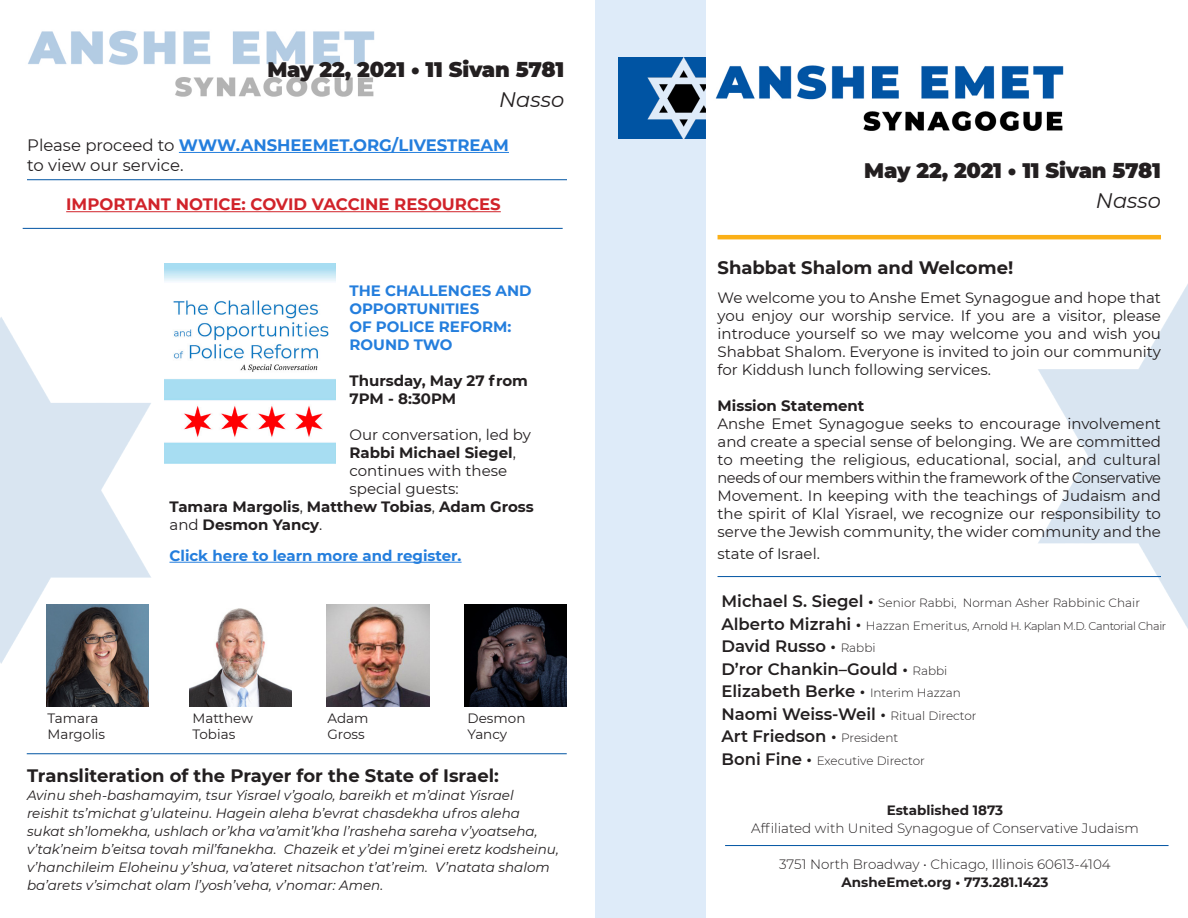
<style>
.page{position:relative;width:1188px;height:918px;background:#fff}
.page>*{position:absolute;margin:0;border:0;box-sizing:border-box;transform-origin:0 0}
.t1{font:900 21px "Montserrat";letter-spacing:-.01em;color:#231f20}
.t2{font:italic 21px "Montserrat";color:#231f20}
.t3{font:700 18px "Montserrat";color:#231f20}
.t4{font:600 16.5px/22.5px "Montserrat";color:#231f20}
.t5{font:700 16.5px "Montserrat";color:#247edd}
.t6{font:700 16.5px "Montserrat";color:#d1232a}
.t7{font:16.5px "Montserrat";color:#231f20}
.t8{font:15px/18px "Montserrat";color:#231f20;text-align:justify}
.t9{font:700 15px/18px "Montserrat";color:#231f20}
.t10{font:700 15px/18px "Montserrat";color:#247edd}
.t11{font:italic 13.5px/18px "Montserrat";color:#231f20}
.t12{font:300 13.5px "Montserrat";color:#231f20}
.t13{font:13.5px "Montserrat";color:#231f20}
.t14{font:700 13.5px "Montserrat";color:#231f20}
.t15{font:300 12px "Montserrat";color:#231f20}
.t16{font:300 11.25px "Montserrat";letter-spacing:-.03em;color:#231f20}
.s1{font-weight:400;color:#231f20}
.s2{font-weight:400}
.s3{font-weight:600;font-size:16.5px}
.s4{font-size:12px}
.s5{font-weight:300;font-size:12px}
</style>
<div class="page">
<img style="left:0;top:317px;width:205px;height:347px">
<div style="left:596px;top:0;width:110px;height:918px;background:#deebf9"></div>
<img style="left:28px;top:30px;width:347px;height:67px">
<img style="left:984px;top:284px;width:204px;height:345px">
<img style="left:619px;top:57px;width:86px;height:81px">
<hr style="left:718px;top:235px;width:443px;height:4px;background:#fbb017">
<hr style="left:718px;top:576px;width:443px;height:1px;background:#0054a3">
<hr style="left:725px;top:845px;width:444px;height:1px;background:#0054a3">
<img style="left:715px;top:65px;width:349px;height:66px">
<hr style="left:179px;top:152px;width:330px;height:1px;background:#247edd">
<hr style="left:27px;top:753px;width:540px;height:1px;background:#0054a3">
<hr style="left:27px;top:179px;width:540px;height:1px;background:#0054a3">
<hr style="left:23px;top:228px;width:540px;height:1px;background:#0054a3">
<hr style="left:66px;top:211px;width:435px;height:1px;background:#d1232a">
<img style="left:165px;top:263px;width:171px;height:211px">
<hr style="left:170px;top:562px;width:292px;height:1px;background:#247edd">
<img style="left:46px;top:604px;width:102px;height:103px">
<img style="left:465px;top:605px;width:102px;height:102px">
<img style="left:327px;top:604px;width:102px;height:103px">
<img style="left:189px;top:604px;width:102px;height:103px">
<p class="t1" style="left:267px;top:54px;width:298px">May 22, 2021 • 11 Sivan 5781</p>
<p class="t2" style="left:499px;top:85px;width:67px">Nasso</p>
<p class="t5" style="left:27px;top:133px;width:483px"><span class="s1">Please proceed to</span> WWW.ANSHEEMET.ORG/LIVESTREAM</p>
<p class="t7" style="left:27px;top:154px;width:158px">to view our service.</p>
<p class="t1" style="left:864px;top:155px;width:298px">May 22, 2021 • 11 Sivan 5781</p>
<p class="t6" style="left:66px;top:193px;width:436px">IMPORTANT NOTICE: COVID VACCINE RESOURCES</p>
<p class="t2" style="left:1096px;top:186px;width:67px">Nasso</p>
<p class="t13" style="left:48px;top:709px;width:52px">Tamara</p>
<p class="t13" style="left:48px;top:725px;width:59px">Margolis</p>
<p class="t10" style="left:350px;top:281px;width:184px">THE CHALLENGES AND</p>
<p class="t10" style="left:350px;top:299px;width:131px">OPPORTUNITIES</p>
<p class="t10" style="left:350px;top:317px;width:163px">OF POLICE REFORM:<br>ROUND TWO</p>
<p class="t9" style="left:350px;top:371px;width:180px">Thursday, May 27 from<br>7PM - 8:30PM</p>
<p class="t8" style="left:350px;top:425px;width:183px">Our conversation, led by</p>
<p class="t9" style="left:350px;top:443px;width:168px">Rabbi Michael Siegel<span class="s2">,</span></p>
<p class="t8" style="left:350px;top:461px;width:159px">continues with these</p>
<p class="t8" style="left:350px;top:479px;width:111px">special guests:</p>
<p class="t9" style="left:170px;top:497px;width:366px">Tamara Margolis<span class="s2">,</span> Matthew Tobias<span class="s2">,</span> Adam Gross</p>
<p class="t9" style="left:170px;top:515px;width:154px"><span class="s2">and</span> Desmon Yancy<span class="s2">.</span></p>
<p class="t10" style="left:170px;top:546px;width:294px">Click here to learn more and register.</p>
<p class="t13" style="left:193px;top:709px;width:62px">Matthew</p>
<p class="t13" style="left:193px;top:725px;width:44px">Tobias</p>
<p class="t13" style="left:328px;top:709px;width:43px">Adam</p>
<p class="t13" style="left:328px;top:725px;width:39px">Gross</p>
<p class="t13" style="left:468px;top:709px;width:59px">Desmon</p>
<p class="t13" style="left:468px;top:725px;width:41px">Yancy</p>
<p class="t3" style="left:27px;top:763px;width:473px">Transliteration of the Prayer for the State of Israel:</p>
<p class="t11" style="left:27px;top:786px;width:533px">Avinu sheh-bashamayim, tsur Yisrael v’goalo, bareikh et m’dinat Yisrael<br>reishit ts’michat g’ulateinu. Hagein aleha b’evrat chasdekha ufros aleha sukat sh’lomekha, ushlach or’kha va’amit’kha l’rasheha sareha v’yoatseha, v’tak’neim b’eitsa tovah mil’fanekha. Chazeik et y’dei m’ginei eretz kodsheinu, v’hanchileim Eloheinu y’shua, va’ateret nitsachon t’at’reim. V’natata shalom ba’arets v’simchat olam l’yosh’veha, v’nomar: Amen.</p>
<p class="t3" style="left:718px;top:254px;width:297px">Shabbat Shalom and Welcome!</p>
<p class="t8" style="left:718px;top:288px;width:445px">We welcome you to Anshe Emet Synagogue and hope that you enjoy our worship service. If you are a visitor, please introduce yourself so we may welcome you and wish you Shabbat Shalom. Everyone is invited to join our community for Kiddush lunch following services.</p>
<p class="t9" style="left:718px;top:396px;width:148px">Mission Statement</p>
<p class="t8" style="left:718px;top:414px;width:445px">Anshe Emet Synagogue seeks to encourage involvement and create a special sense of belonging. We are committed to meeting the religious, educational, social, and cultural needs of our members within the framework of the Conservative Movement. In keeping with the teachings of Judaism and the spirit of Klal Yisrael, we recognize our responsibility to serve the Jewish community, the wider community and the</p>
<p class="t8" style="left:718px;top:544px;width:104px">state of Israel.</p>
<p class="t15" style="left:722px;top:595px;width:420px"><span class="s3">Michael S. Siegel •</span> Senior Rabbi, Norman Asher Rabbinic Chair</p>
<p class="t16" style="left:722px;top:618px;width:446px"><span class="s3">Alberto Mizrahi •</span> <span class="s4">Hazzan Emeritus,</span> Arnold H. Kaplan M.D. Cantorial Chair</p>
<p class="t4" style="left:722px;top:634px;width:156px">David Russo • <span class="s5">Rabbi</span></p>
<p class="t4" style="left:722px;top:657px;width:227px">D’ror Chankin–Gould • <span class="s5">Rabbi</span></p>
<p class="t4" style="left:722px;top:679px;width:257px">Elizabeth Berke • <span class="s5">Interim Hazzan<br></span>Naomi Weiss-Weil • <span class="s5">Ritual Director</span></p>
<p class="t4" style="left:722px;top:724px;width:178px">Art Friedson • <span class="s5">President</span></p>
<p class="t15" style="left:722px;top:752px;width:205px"><span class="s3">Boni Fine •</span> Executive Director</p>
<p class="t14" style="left:887px;top:801px;width:118px">Established 1873</p>
<p class="t12" style="left:751px;top:819px;width:389px">Affiliated with United Synagogue of Conservative Judaism</p>
<p class="t12" style="left:779px;top:855px;width:333px">3751 North Broadway • Chicago, Illinois 60613-4104</p>
<p class="t14" style="left:842px;top:873px;width:208px">AnsheEmet.org • 773.281.1423</p>
</div>
